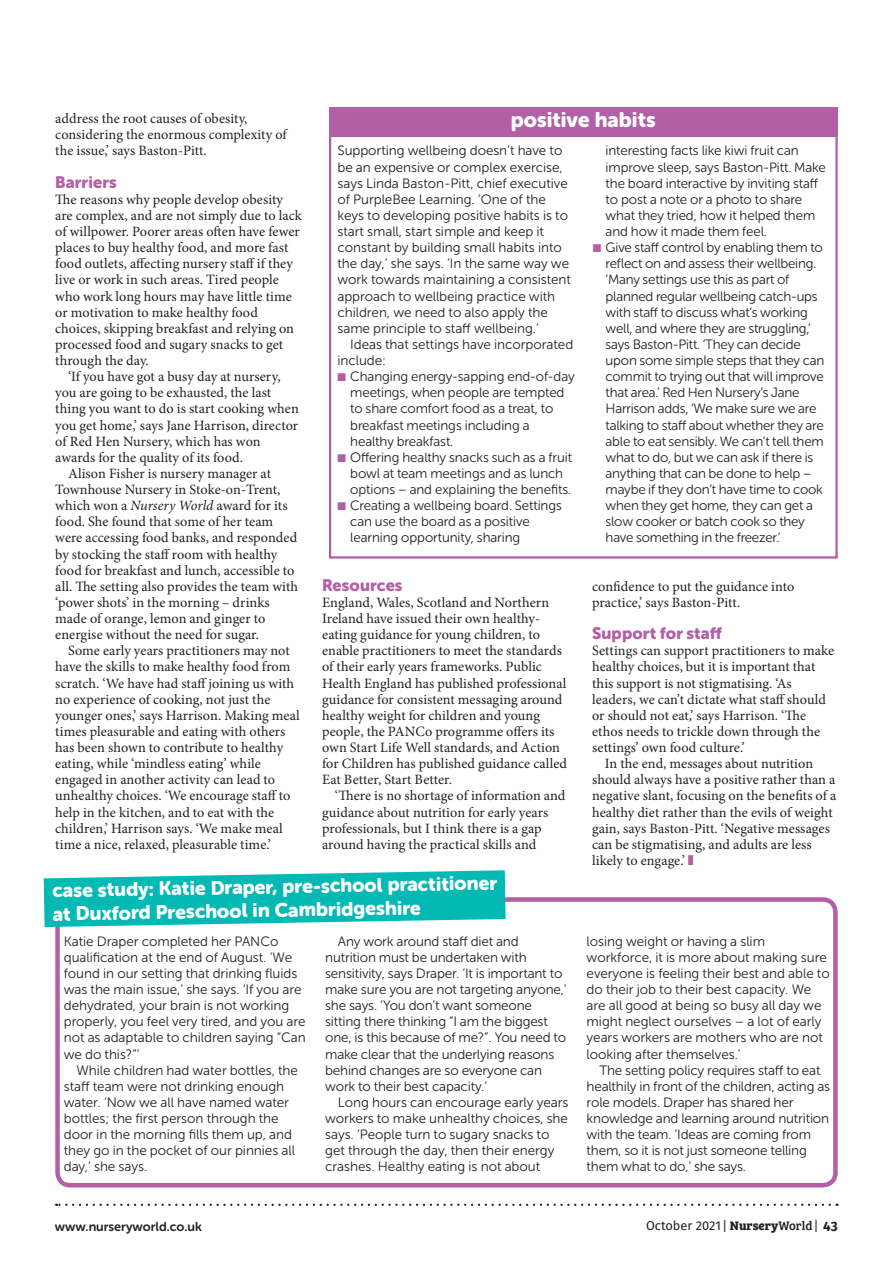
<style>
.page{position:relative;width:893px;height:1263px;background:#fff}
.page>*{position:absolute;margin:0;border:0;box-sizing:border-box;transform-origin:0 0}
.Box__Title{font:21px "Museo Sans Rounded 900";color:#fff}
.t1{font:19.5px/23.4px "Museo Sans Rounded 900";color:#fff}
.Crosshead__Purple__l{font:16.5px "Museo Sans Rounded 900";letter-spacing:.01em;color:#b35fa6}
.Body__Indented{font:14.25px/16.2px "Minion Pro";color:#231f20}
.Body__Full_Out{font:14.25px/16.2px "Minion Pro";color:#231f20}
.Panel__Indented{font:13.5px/16.2px "Museo Sans 300";letter-spacing:-.005em;color:#231f20}
.t2{font:13.5px/16px "Museo Sans Rounded 300";letter-spacing:-.015em;color:#231f20}
.Panel__Full_Out{font:13.5px/16.2px "Museo Sans 300";letter-spacing:-.005em;color:#231f20}
.t3{font:12.75px "Fira Sans";color:#231f20}
.t4{font:12.75px "Museo Sans Rounded 700";color:#231f20}
.s1{font-style:italic}
.s2{color:#b35fa6}
.s3{font-family:"Museo Sans Cond 500"}
.s4{font-family:"Bree Serif";font-weight:700}
.s5{font-family:"Bree Serif"}
.s6{font-weight:700;font-size:13.5px}
</style>
<div class="page">
<svg style="left:56px;top:1204px;width:774px;height:2px"></svg>
<div style="left:55px;top:897px;width:783px;height:290px;border:4px solid #b35fa6;border-radius:13px"></div>
<svg style="left:44px;top:870px;width:462px;height:57px;background:#28c3bf"></svg>
<div style="left:329px;top:107px;width:509px;height:29px;background:#b35fa6"></div>
<p class="Body__Indented" style="left:55px;top:111px;width:233px">address the root causes of obesity, considering the enormous complexity of the issue,’ says Baston-Pitt.</p>
<p class="Crosshead__Purple__l" style="left:55px;top:172px;width:63px">Barriers</p>
<p class="Body__Full_Out" style="left:55px;top:191px;width:248px">The reasons why people develop obesity are complex, and are not simply due to lack of willpower. Poorer areas often have fewer places to buy healthy food, and more fast food outlets, affecting nursery staff if they live or work in such areas. Tired people who work long hours may have little time or motivation to make healthy food choices, skipping breakfast and relying on processed food and sugary snacks to get through the day.</p>
<p class="Body__Full_Out" style="left:55px;top:369px;width:245px;text-indent:13px">‘If you have got a busy day at nursery, you are going to be exhausted, the last thing you want to do is start cooking when you get home,’ says Jane Harrison, director of Red Hen Nursery, which has won awards for the quality of its food.</p>
<p class="Body__Indented" style="left:55px;top:465px;width:244px;text-indent:13px">Alison Fisher is nursery manager at Townhouse Nursery in Stoke-on-Trent, which won a <span class="s1">Nursery World</span> award for its food. She found that some of her team were accessing food banks, and responded by stocking the staff room with healthy food for breakfast and lunch, accessible to all. The setting also provides the team with ‘power shots’ in the morning – drinks made of orange, lemon and ginger to energise without the need for sugar.</p>
<p class="Body__Indented" style="left:55px;top:643px;width:246px;text-indent:13px">Some early years practitioners may not have the skills to make healthy food from scratch. ‘We have had staff joining us with no experience of cooking, not just the younger ones,’ says Harrison. Making meal times pleasurable and eating with others has been shown to contribute to healthy eating, while ‘mindless eating’ while engaged in another activity can lead to unhealthy choices. ‘We encourage staff to help in the kitchen, and to eat with the children,’ Harrison says. ‘We make meal time a nice, relaxed, pleasurable time.’</p>
<p class="Box__Title" style="left:511px;top:108px;width:146px">positive habits</p>
<p class="Panel__Full_Out" style="left:337px;top:143px;width:235px">Supporting wellbeing doesn’t have to be an expensive or complex exercise, says Linda Baston-Pitt, chief executive of PurpleBee Learning. ‘One of the keys to developing positive habits is to start small, start simple and keep it constant by building small habits into the day,’ she says. ‘In the same way we work towards maintaining a consistent approach to wellbeing practice with children, we need to also apply the same principle to staff wellbeing.’</p>
<p class="Panel__Indented" style="left:337px;top:336px;width:237px;text-indent:13px">Ideas that settings have incorporated include:</p>
<p class="t2" style="left:350px;top:369px;width:226px;text-indent:-13px"><span class="s2">■</span> Changing energy-sapping end-of-day meetings, when people are tempted to share comfort food as a treat, to breakfast meetings including a healthy breakfast.</p>
<p class="t2" style="left:350px;top:449px;width:223px;text-indent:-13px"><span class="s2">■</span> Offering healthy snacks such as a fruit bowl at team meetings and as lunch options – and explaining the benefits.</p>
<p class="t2" style="left:350px;top:498px;width:213px;text-indent:-13px"><span class="s2">■</span> Creating a wellbeing board. Settings can use the board as a positive learning opportunity, sharing</p>
<p class="Crosshead__Purple__l" style="left:322px;top:576px;width:82px">Resources</p>
<p class="Body__Full_Out" style="left:322px;top:594px;width:246px">England, Wales, Scotland and Northern Ireland have issued their own healthy&shy;eating guidance for young children, to enable practitioners to meet the standards of their early years frameworks. Public Health England has published professional guidance for consistent messaging around healthy weight for children and young people, the PANCo programme offers its own Start Life Well standards, and Action for Children has published guidance called Eat Better, Start Better.</p>
<p class="Body__Indented" style="left:322px;top:788px;width:245px;text-indent:13px">‘There is no shortage of information and guidance about nutrition for early years professionals, but I think there is a gap around having the practical skills and</p>
<p class="t2" style="left:606px;top:143px;width:222px">interesting facts like kiwi fruit can improve sleep, says Baston-Pitt. Make the board interactive by inviting staff to post a note or a photo to share what they tried, how it helped them and how it made them feel.</p>
<p class="t2" style="left:606px;top:240px;width:220px;text-indent:-13px"><span class="s2">■</span> Give staff control by enabling them to reflect on and assess their wellbeing. ‘Many settings use this as part of planned regular wellbeing catch-ups with staff to discuss what’s working well, and where they are struggling,’ says Baston-Pitt. ‘They can decide upon some simple steps that they can commit to trying out that will improve that area.’ Red Hen Nursery’s Jane Harrison adds, ‘We make sure we are talking to staff about whether they are able to eat sensibly. We can’t tell them what to do, but we can ask if there is anything that can be done to help – maybe if they don’t have time to cook when they get home, they can get a slow cooker or batch cook so they have something in the freezer.’</p>
<p class="Body__Indented" style="left:592px;top:578px;width:204px">confidence to put the guidance into practice,’ says Baston-Pitt.</p>
<p class="Crosshead__Purple__l" style="left:592px;top:624px;width:131px">Support for staff</p>
<p class="Body__Full_Out" style="left:592px;top:643px;width:244px">Settings can support practitioners to make healthy choices, but it is important that this support is not stigmatising. ‘As leaders, we can’t dictate what staff should or should not eat,’ says Harrison. ‘The ethos needs to trickle down through the settings’ own food culture.’</p>
<p class="Body__Indented" style="left:592px;top:756px;width:246px;text-indent:13px">In the end, messages about nutrition should always have a positive rather than a negative slant, focusing on the benefits of a healthy diet rather than the evils of weight gain, says Baston-Pitt. ‘Negative messages can be stigmatising, and adults are less likely to engage.’ <span class="s2">❚</span></p>
<p class="t1" style="left:52px;top:879px;width:446px;rotate:-1deg">case study: Katie Draper, pre-school practitioner at Duxford Preschool in Cambridgeshire</p>
<p class="Panel__Indented" style="left:64px;top:933px;width:244px">Katie Draper completed her PANCo qualification at the end of August. ‘We found in our setting that drinking fluids was the main issue,’ she says. ‘If you are dehydrated, your brain is not working properly, you feel very tired, and you are not as adaptable to children saying “Can we do this?”’</p>
<p class="Panel__Indented" style="left:64px;top:1062px;width:236px;text-indent:13px">While children had water bottles, the staff team were not drinking enough water. ‘Now we all have named water bottles; the first person through the door in the morning fills them up, and they go in the pocket of our pinnies all day,’ she says.</p>
<p class="Panel__Indented" style="left:325px;top:933px;width:243px;text-indent:13px">Any work around staff diet and nutrition must be undertaken with sensitivity, says Draper. ‘It is important to make sure you are not targeting anyone,’ she says. ‘You don’t want someone sitting there thinking “I am the biggest one, is this because of me?”. You need to make clear that the underlying reasons behind changes are so everyone can work to their best capacity.’</p>
<p class="Panel__Indented" style="left:325px;top:1094px;width:245px;text-indent:13px">Long hours can encourage early years workers to make unhealthy choices, she says. ‘People turn to sugary snacks to get through the day, then their energy crashes. Healthy eating is not about</p>
<p class="Panel__Indented" style="left:587px;top:933px;width:245px">losing weight or having a slim workforce, it is more about making sure everyone is feeling their best and able to do their job to their best capacity. We are all good at being so busy all day we might neglect ourselves – a lot of early years workers are mothers who are not looking after themselves.’</p>
<p class="Panel__Indented" style="left:587px;top:1062px;width:245px;text-indent:13px">The setting policy requires staff to eat healthily in front of the children, acting as role models. Draper has shared her knowledge and learning around nutrition with the team. ‘Ideas are coming from them, so it is not just someone telling them what to do,’ she says.</p>
<p class="t4" style="left:55px;top:1219px;width:148px">www.nurseryworld.co.uk</p>
<p class="t3" style="left:646px;top:1216px;width:193px">October 2021 <span class="s3">|</span> <span class="s4">Nursery</span><span class="s5">World</span> <span class="s3">|</span> <span class="s6">43</span></p>
</div>
